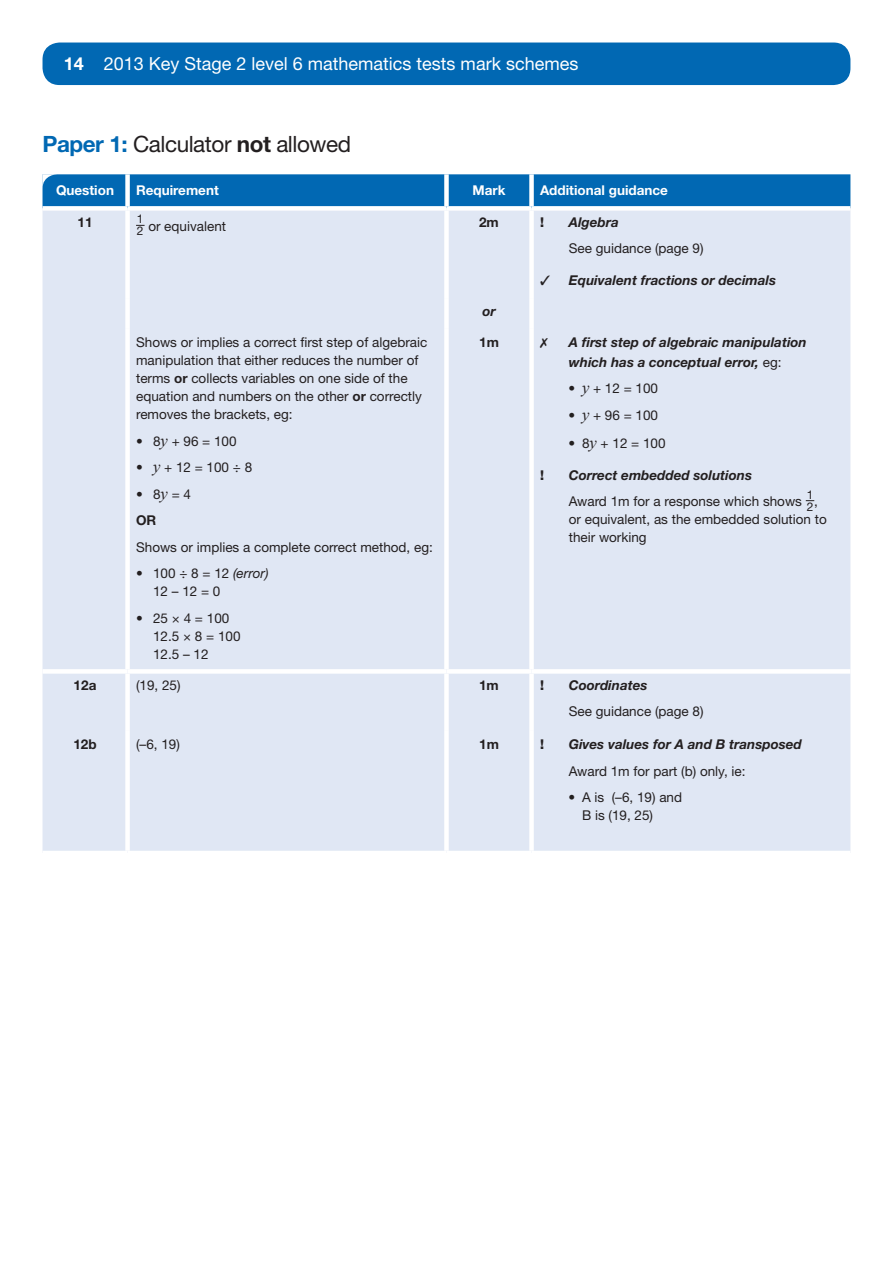
<style>
.page{position:relative;width:893px;height:1263px;background:#fff}
.page>*{position:absolute;margin:0;border:0;box-sizing:border-box;transform-origin:0 0}
.t1{font:22.5px "Helvetica Neue LT Std";letter-spacing:-.02em;color:#231f20}
.t2{font:18px "Helvetica Neue LT Std";color:#fff}
.t3{font:13.5px/18px "Helvetica Neue LT Std";color:#231f20}
.t4{font:italic 700 13.5px/19.5px "Helvetica Neue LT Std";color:#231f20}
.t5{font:700 13.5px "Helvetica Neue LT Std";color:#fff}
.t6{font:700 13.5px "Helvetica Neue LT Std";color:#231f20}
.t7{font:800 13.5px "Helvetica Neue LT Std";color:#231f20}
.t8{font:12px/12px "Helvetica Neue LT Std";color:#231f20}
.s1{font-weight:700}
.s2{font-weight:700;color:#0168b3}
.s3{font-family:"Times New Roman";font-style:italic;font-size:16.5px}
.s4{font-style:italic}
.s5{font-weight:400;font-style:normal}
</style>
<div class="page">
<div style="left:43px;top:43px;width:807px;height:42px;background:#0168b3;border-radius:17px"></div>
<div style="left:43px;top:211px;width:807px;height:640px;background:#e0e7f4"></div>
<div style="left:125px;top:211px;width:5px;height:87px;background:#fff"></div>
<div style="left:444px;top:211px;width:5px;height:87px;background:#fff"></div>
<div style="left:529px;top:211px;width:5px;height:87px;background:#fff"></div>
<div style="left:125px;top:298px;width:5px;height:31px;background:#fff"></div>
<div style="left:444px;top:298px;width:5px;height:31px;background:#fff"></div>
<div style="left:529px;top:298px;width:5px;height:31px;background:#fff"></div>
<div style="left:125px;top:329px;width:5px;height:340px;background:#fff"></div>
<div style="left:444px;top:329px;width:5px;height:340px;background:#fff"></div>
<div style="left:529px;top:329px;width:5px;height:340px;background:#fff"></div>
<div style="left:43px;top:669px;width:85px;height:5px;background:#fff"></div>
<div style="left:128px;top:669px;width:318px;height:5px;background:#fff"></div>
<div style="left:125px;top:674px;width:5px;height:57px;background:#fff"></div>
<div style="left:446px;top:669px;width:85px;height:5px;background:#fff"></div>
<div style="left:444px;top:674px;width:5px;height:57px;background:#fff"></div>
<div style="left:531px;top:669px;width:319px;height:5px;background:#fff"></div>
<div style="left:529px;top:674px;width:5px;height:57px;background:#fff"></div>
<div style="left:125px;top:731px;width:5px;height:120px;background:#fff"></div>
<div style="left:444px;top:731px;width:5px;height:120px;background:#fff"></div>
<div style="left:529px;top:731px;width:5px;height:120px;background:#fff"></div>
<svg style="left:42px;top:174px;width:808px;height:34px;background:#1674b9"></svg>
<svg style="left:540px;top:338px;width:8px;height:10px"></svg>
<h2 class="t2" style="left:64px;top:53px;width:516px"><span class="s1">14</span> 2013 Key Stage 2 level 6 mathematics tests mark schemes</h2>
<h1 class="t1" style="left:43px;top:131px;width:310px"><span class="s2">Paper 1:</span> Calculator <span class="s1">not</span> allowed</h1>
<p class="t5" style="left:56px;top:182px;width:59px">Question</p>
<p class="t5" style="left:136px;top:182px;width:84px">Requirement</p>
<p class="t5" style="left:472px;top:182px;width:34px">Mark</p>
<p class="t5" style="left:540px;top:182px;width:129px">Additional guidance</p>
<p class="t6" style="left:78px;top:213px;width:17px">11</p>
<p class="t8" style="left:137px;top:213px;width:8px">1</p>
<p class="t3" style="left:137px;top:217px;width:91px"><sub>2</sub> or equivalent</p>
<p class="t6" style="left:479px;top:213px;width:21px">2m</p>
<p class="t7" style="left:540px;top:214px;width:5px">!</p>
<p class="t4" style="left:569px;top:212px;width:51px">Algebra</p>
<p class="t3" style="left:569px;top:239px;width:136px">See guidance (page 9)</p>
<p class="t4" style="left:540px;top:270px;width:237px">✓ Equivalent fractions or decimals</p>
<p class="t4" style="left:482px;top:301px;width:15px">or</p>
<p class="t3" style="left:136px;top:333px;width:293px">Shows or implies a correct first step of algebraic manipulation that either reduces the number of terms <span class="s1">or</span> collects variables on one side of the equation and numbers on the other <span class="s1">or</span> correctly removes the brackets, eg:</p>
<p class="t3" style="left:136px;top:432px;width:102px">• 8<span class="s3">y</span> + 96 = 100</p>
<p class="t3" style="left:136px;top:458px;width:118px">• <span class="s3">y</span> + 12 = 100 ÷ 8</p>
<p class="t3" style="left:136px;top:480px;width:56px;line-height:26.5px">• 8<span class="s3">y</span> = 4 <span class="s1">or</span></p>
<p class="t3" style="left:136px;top:538px;width:298px">Shows or implies a complete correct method, eg:</p>
<p class="t3" style="left:153px;top:564px;width:117px;text-indent:-17px">• 100 ÷ 8 = 12 <span class="s4">(error)<br></span>12 – 12 = 0</p>
<p class="t3" style="left:153px;top:609px;width:89px;text-indent:-17px">• 25 × 4 = 100<br>12.5 × 8 = 100<br>12.5 – 12</p>
<p class="t6" style="left:479px;top:334px;width:21px">1m</p>
<p class="t4" style="left:569px;top:332px;width:239px">A first step of algebraic manipulation which has a conceptual error, <span class="s5">eg:</span></p>
<p class="t3" style="left:568px;top:379px;width:91px">• <span class="s3">y</span> + 12 = 100</p>
<p class="t3" style="left:568px;top:406px;width:91px">• <span class="s3">y</span> + 96 = 100</p>
<p class="t3" style="left:568px;top:434px;width:99px">• 8<span class="s3">y</span> + 12 = 100</p>
<p class="t7" style="left:540px;top:467px;width:5px">!</p>
<p class="t4" style="left:569px;top:465px;width:185px">Correct embedded solutions</p>
<p class="t3" style="left:569px;top:492px;width:235px">Award 1m for a response which shows</p>
<p class="t8" style="left:807px;top:488px;width:13px">1<br>2<sup>,</sup></p>
<p class="t3" style="left:569px;top:510px;width:260px">or equivalent, as the embedded solution to their working</p>
<p class="t6" style="left:74px;top:676px;width:24px">12a</p>
<p class="t3" style="left:136px;top:675px;width:46px">(19, 25)</p>
<p class="t6" style="left:479px;top:676px;width:21px">1m</p>
<p class="t7" style="left:540px;top:677px;width:5px">!</p>
<p class="t4" style="left:569px;top:675px;width:80px">Coordinates</p>
<p class="t3" style="left:569px;top:702px;width:136px">See guidance (page 8)</p>
<p class="t6" style="left:73px;top:736px;width:25px">12b</p>
<p class="t3" style="left:136px;top:735px;width:45px">(–6, 19)</p>
<p class="t6" style="left:479px;top:736px;width:21px">1m</p>
<p class="t7" style="left:540px;top:736px;width:5px">!</p>
<p class="t4" style="left:569px;top:734px;width:235px">Gives values for A and B transposed</p>
<p class="t3" style="left:569px;top:761px;width:178px">Award 1m for part (b) only, ie:</p>
<p class="t3" style="left:582px;top:788px;width:102px;text-indent:-14px">• A is (–6, 19) and<br>B is (19, 25)</p>
</div>
